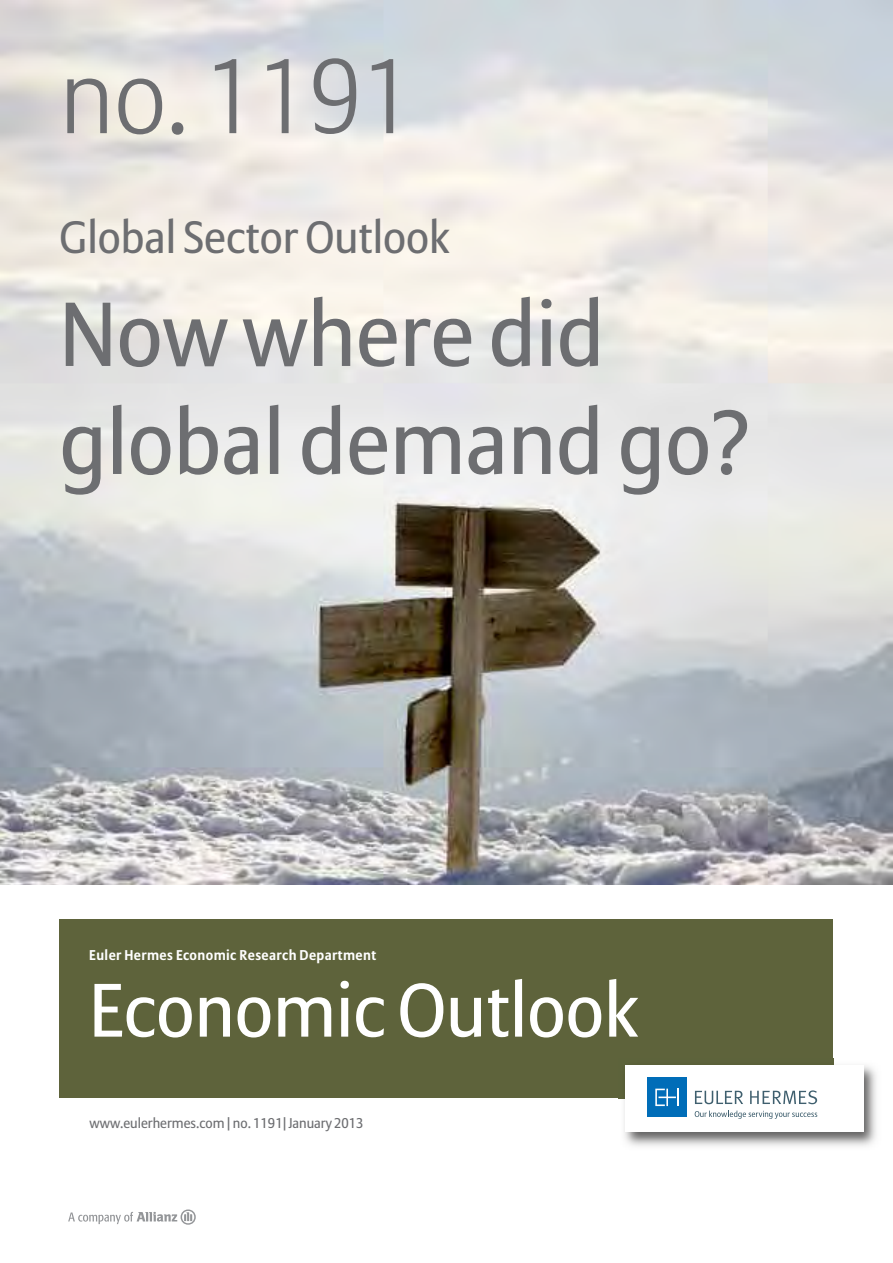
<style>
.page{position:relative;width:893px;height:1263px;background:#fff}
.page>*{position:absolute;margin:0;border:0;box-sizing:border-box;transform-origin:0 0}
.t1{font:300 105px "Allianz Sans";color:#6d6e71}
.t2{font:90px/108px "Allianz Sans";color:#6d6e71}
.t3{font:75px "Allianz Sans";color:#fff}
.t4{font:45px "Allianz Sans";color:#6d6e71}
.t5{font:14.1px "Allianz Sans";color:#6d6e71}
.t6{font:700 14.1px "Allianz Sans";letter-spacing:.03em;color:#fff}
</style>
<div class="page">
<div style="left:60px;top:920px;width:773px;height:178px;background:#5e633b"></div>
<img style="left:0;top:0;width:893px;height:884px">
<svg style="left:68px;top:1210px;width:128px;height:15px"></svg>
<img style="left:618px;top:1058px;width:258px;height:88px">
<img style="left:618px;top:1058px;width:215px;height:40px">
<div style="left:625px;top:1065px;width:238px;height:67px;background:#fff"></div>
<div style="left:647px;top:1077px;width:40px;height:40px;background:#006db8"></div>
<svg style="left:655px;top:1089px;width:24px;height:17px"></svg>
<svg style="left:695px;top:1091px;width:48px;height:13px"></svg>
<svg style="left:750px;top:1090px;width:67px;height:14px"></svg>
<svg style="left:695px;top:1110px;width:122px;height:9px"></svg>
<h1 class="t1" style="left:59px;top:53px;width:356px">no. 1191</h1>
<h3 class="t4" style="left:60px;top:218px;width:392px">Global Sector Outlook</h3>
<h2 class="t2" style="left:60px;top:288px;width:693px">Now where did global demand go?</h2>
<p class="t6" style="left:89px;top:950px;width:288px">Euler Hermes Economic Research Department</p>
<h3 class="t3" style="left:89px;top:979px;width:550px">Economic Outlook</h3>
<p class="t5" style="left:90px;top:1117px;width:276px">www.eulerhermes.com | no. 1191| January 2013</p>
</div>
